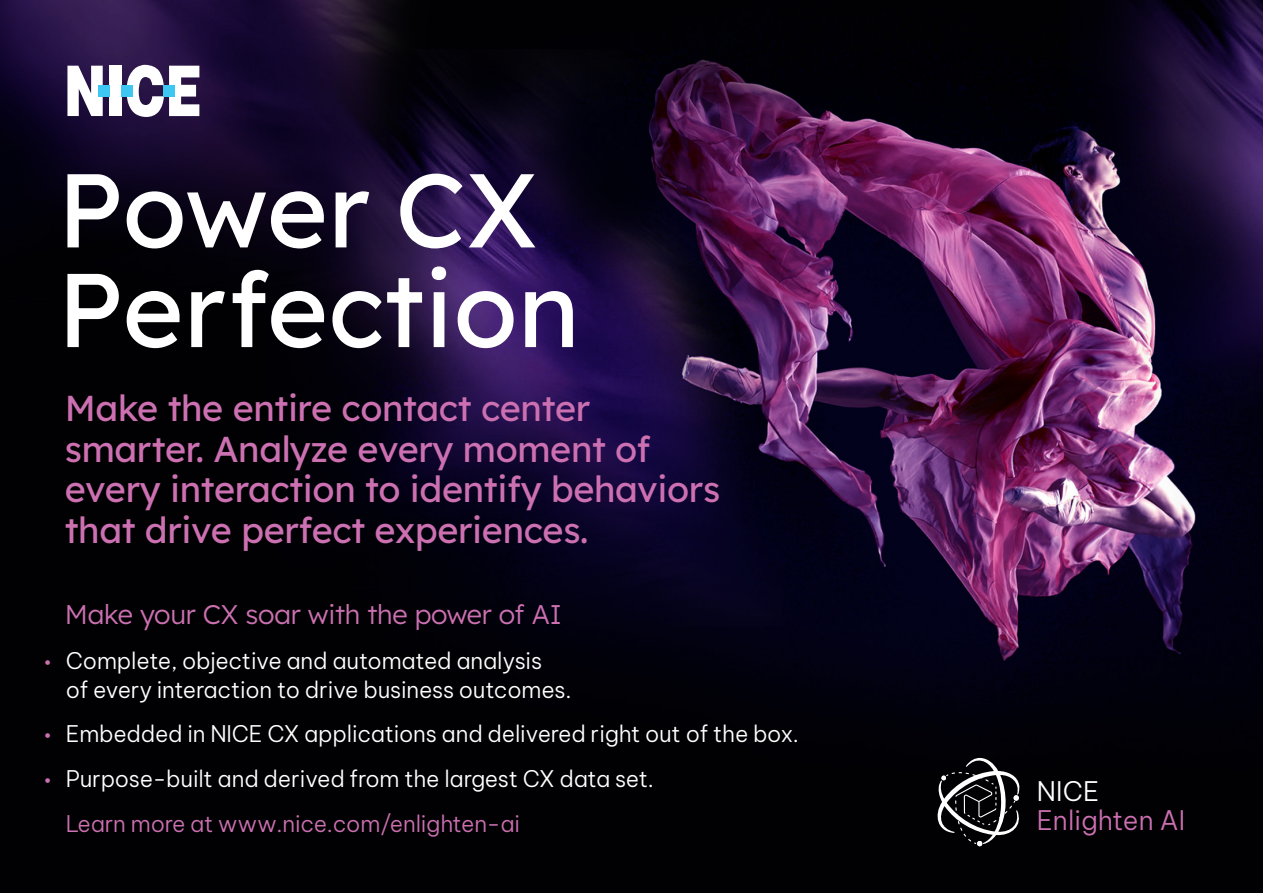
<style>
.page{position:relative;width:1263px;height:893px;background:#fff}
.page>*{position:absolute;margin:0;border:0;box-sizing:border-box;transform-origin:0 0}
.t1{font:36px/40.5px "Lexend";letter-spacing:-.01em;color:#cc70b1}
.t2{font:300 27px "Lexend";letter-spacing:-.01em;color:#cc70b1}
.t3{font:300 26.4px/29px "Be Vietnam Pro";color:#cc70b1}
.t4{font:300 22.5px/28.5px "Be Vietnam Pro";letter-spacing:-.01em;color:#fff}
.s1{font-size:16.5px;color:#cc70b1}
.s2{color:#cc70b1}
.s3{color:#fff}
</style>
<div class="page">
<img style="left:0;top:0;width:1263px;height:893px">
<svg style="left:937px;top:758px;width:82px;height:88px;background:#363638"></svg>
<svg style="left:126px;top:65px;width:73px;height:52px"></svg>
<div style="left:110px;top:66px;width:12px;height:50px;background:#fff"></div>
<svg style="left:67px;top:66px;width:36px;height:50px"></svg>
<div style="left:164px;top:85px;width:11px;height:11px;background:#3fc7f4"></div>
<div style="left:122px;top:85px;width:11px;height:11px;background:#3fc7f4"></div>
<div style="left:99px;top:85px;width:11px;height:11px;background:#3fc7f4"></div>
<svg style="left:67px;top:266px;width:506px;height:82px"></svg>
<svg style="left:67px;top:174px;width:468px;height:74px"></svg>
<p class="t1" style="left:65px;top:386px;width:657px">Make the entire contact center smarter. Analyze every moment of every interaction to identify behaviors that drive perfect experiences.</p>
<p class="t2" style="left:65px;top:595px;width:498px">Make your CX soar with the power of AI</p>
<p class="t4" style="left:66px;top:644px;width:507px;text-indent:-22px"><span class="s1">•</span> Complete, objective and automated analysis<br>of every interaction to drive business outcomes.</p>
<p class="t4" style="left:43px;top:718px;width:757px"><span class="s1">•</span> Embedded in NICE CX applications and delivered right out of the box.</p>
<p class="t4" style="left:66px;top:754px;width:590px;line-height:44.7px;text-indent:-22px"><span class="s1">•</span> Purpose-built and derived from the largest CX data set.<br><span class="s2">Learn more at www.nice.com/enlighten-ai</span></p>
<p class="t3" style="left:1037px;top:774px;width:150px"><span class="s3">NICE<br></span>Enlighten AI</p>
</div>
